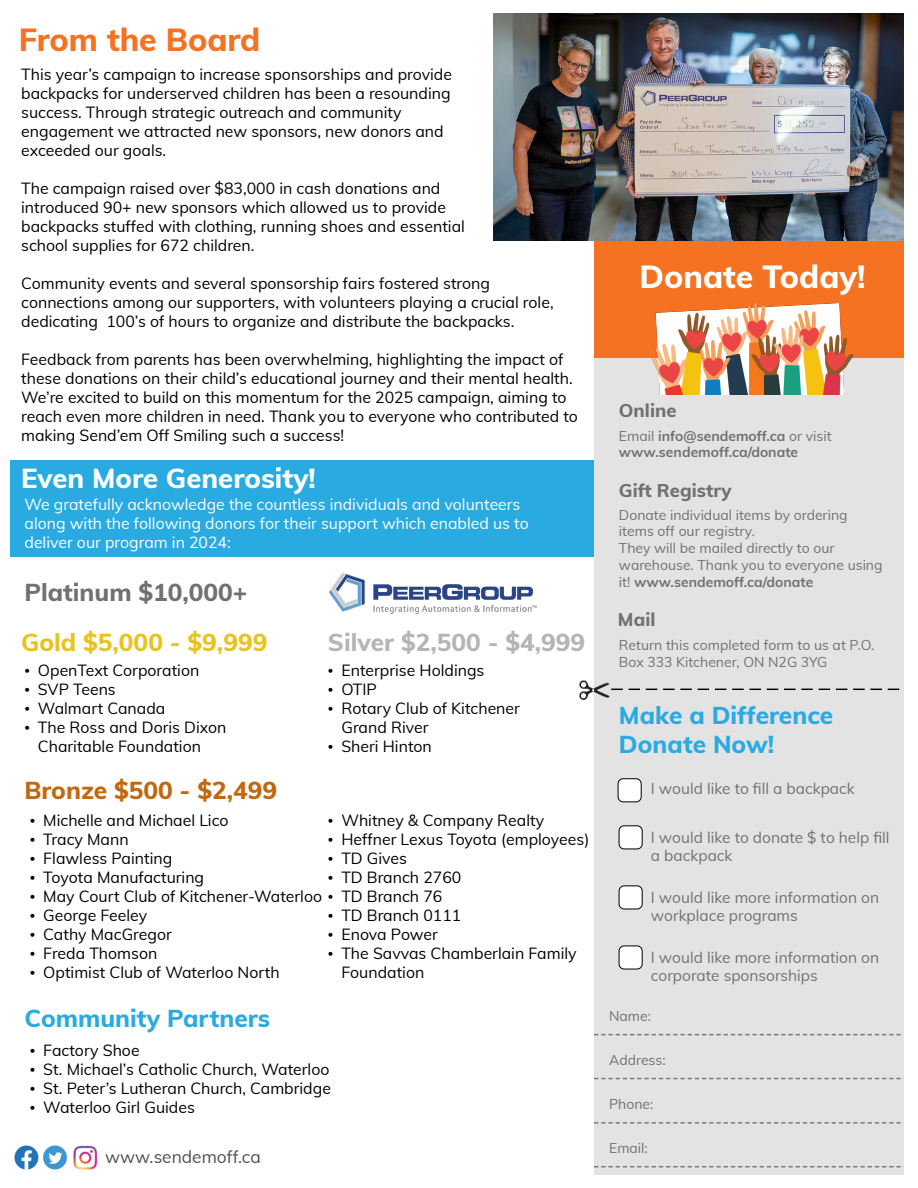
<style>
.page{position:relative;width:918px;height:1188px;background:#fff}
.page>*{position:absolute;margin:0;border:0;box-sizing:border-box;transform-origin:0 0}
.t1{font:800 31.95px "Muli";color:#f47221}
.t2{font:800 31.95px "Muli";color:#fff}
.t3{font:800 27.45px "Muli";color:#fff}
.t4{font:800 24.45px/29.4px "Muli";color:#29abe2}
.t5{font:800 24.45px "Muli";color:#b5b5b5}
.t6{font:800 24.45px "Muli";color:#e8c320}
.t7{font:800 24.45px "Muli";color:#c2670c}
.t8{font:800 24.45px "Muli";color:#727170}
.t9{font:800 18.45px "Muli";color:#727170}
.t10{font:17.4px "Muli";color:#52504e}
.t11{font:15.9px/19px "Muli";color:#000}
.t12{font:15.9px/19px "Muli";color:#fff}
.t13{font:15.45px/18.6px "Muli";color:#727170}
.t14{font:13.95px/16.8px "Muli";color:#727170}
.t15{font:700 13.95px/16.8px "Muli";color:#727170}
.s1{font-family:"Times New Roman"}
.s2{font-weight:400}
.s3{font-weight:700}
</style>
<div class="page">
<div style="left:594px;top:252px;width:310px;height:923px;background:#e3e3e3"></div>
<div style="left:594px;top:240px;width:310px;height:118px;background:#f47221"></div>
<img style="left:493px;top:14px;width:411px;height:226px">
<img style="left:652px;top:303px;width:201px;height:92px">
<div style="left:10px;top:461px;width:584px;height:96px;background:#29abe2"></div>
<img style="left:14px;top:1145px;width:84px;height:25px">
<img style="left:579px;top:680px;width:30px;height:20px">
<svg style="left:611px;top:689px;width:289px;height:1px"></svg>
<svg style="left:618px;top:779px;width:23px;height:23px"></svg>
<svg style="left:619px;top:826px;width:23px;height:23px"></svg>
<svg style="left:619px;top:886px;width:23px;height:23px"></svg>
<svg style="left:619px;top:946px;width:23px;height:23px"></svg>
<svg style="left:594px;top:1034px;width:307px;height:1px"></svg>
<svg style="left:594px;top:1078px;width:310px;height:1px"></svg>
<svg style="left:594px;top:1122px;width:310px;height:2px"></svg>
<svg style="left:594px;top:1166px;width:310px;height:1px"></svg>
<img style="left:329px;top:574px;width:208px;height:39px">
<h1 class="t1" style="left:19px;top:16px;width:243px">From the Board</h1>
<p class="t11" style="left:21px;top:64px;width:432px">This year’s campaign to increase sponsorships and provide backpacks for underserved children has been a resounding success. Through strategic outreach and community engagement we attracted new sponsors, new donors and exceeded our goals.</p>
<p class="t11" style="left:21px;top:178px;width:445px">The campaign raised over $83,000 in cash donations and introduced 90+ new sponsors which allowed us to provide backpacks stuffed with clothing, running shoes and essential school supplies for 672 children.</p>
<p class="t11" style="left:21px;top:273px;width:534px">Community events and several sponsorship fairs fostered strong connections among our supporters, with volunteers playing a crucial role, dedicating 100’s of hours to organize and distribute the backpacks.</p>
<p class="t11" style="left:21px;top:349px;width:558px">Feedback from parents has been overwhelming, highlighting the impact of these donations on their child’s educational journey and their mental health.<br>We’re excited to build on this momentum for the 2025 campaign, aiming to reach even more children in need. Thank you to everyone who contributed to making Send’em Off Smiling such a success!</p>
<h2 class="t3" style="left:21px;top:458px;width:296px">Even More Generosity!</h2>
<p class="t12" style="left:24px;top:494px;width:506px">We gratefully acknowledge the countless individuals and volunteers along with the following donors for their support which enabled us to deliver our program in 2024:</p>
<h3 class="t8" style="left:24px;top:574px;width:225px">Platinum $10,000+</h3>
<h3 class="t6" style="left:21px;top:624px;width:248px">Gold $5,000 - $9,999</h3>
<h3 class="t5" style="left:328px;top:624px;width:259px">Silver $2,500 - $4,999</h3>
<p class="t11" style="left:24px;top:659px;width:176px"><span class="s1">•</span> OpenText Corporation</p>
<p class="t11" style="left:24px;top:679px;width:93px"><span class="s1">•</span> SVP Teens</p>
<p class="t11" style="left:24px;top:698px;width:142px"><span class="s1">•</span> Walmart Canada</p>
<p class="t11" style="left:38px;top:717px;width:190px;text-indent:-13px"><span class="s1">•</span> The Ross and Doris Dixon<br>Charitable Foundation</p>
<h3 class="t7" style="left:24px;top:773px;width:254px">Bronze $500 - $2,499</h3>
<p class="t11" style="left:328px;top:659px;width:158px"><span class="s1">•</span> Enterprise Holdings</p>
<p class="t11" style="left:328px;top:679px;width:50px"><span class="s1">•</span> OTIP</p>
<p class="t11" style="left:341px;top:698px;width:180px;text-indent:-13px"><span class="s1">•</span> Rotary Club of Kitchener<br>Grand River</p>
<p class="t11" style="left:328px;top:736px;width:105px"><span class="s1">•</span> Sheri Hinton</p>
<p class="t11" style="left:30px;top:810px;width:200px"><span class="s1">•</span> Michelle and Michael Lico</p>
<p class="t11" style="left:30px;top:829px;width:100px"><span class="s1">•</span> Tracy Mann</p>
<p class="t11" style="left:30px;top:848px;width:144px"><span class="s1">•</span> Flawless Painting</p>
<p class="t11" style="left:30px;top:867px;width:176px"><span class="s1">•</span> Toyota Manufacturing</p>
<p class="t11" style="left:30px;top:886px;width:414px"><span class="s1">•</span> May Court Club of Kitchener-Waterloo <span class="s1">•</span> TD Branch 76</p>
<p class="t11" style="left:30px;top:905px;width:119px"><span class="s1">•</span> George Feeley</p>
<p class="t11" style="left:30px;top:924px;width:143px"><span class="s1">•</span> Cathy MacGregor</p>
<p class="t11" style="left:30px;top:943px;width:129px"><span class="s1">•</span> Freda Thomson</p>
<p class="t11" style="left:30px;top:962px;width:251px"><span class="s1">•</span> Optimist Club of Waterloo North</p>
<p class="t11" style="left:328px;top:810px;width:218px"><span class="s1">•</span> Whitney &amp; Company Realty</p>
<p class="t11" style="left:328px;top:829px;width:263px"><span class="s1">•</span> Heffner Lexus Toyota (employees)</p>
<p class="t11" style="left:328px;top:848px;width:81px"><span class="s1">•</span> TD Gives</p>
<p class="t11" style="left:328px;top:867px;width:135px"><span class="s1">•</span> TD Branch 2760</p>
<p class="t11" style="left:328px;top:905px;width:135px"><span class="s1">•</span> TD Branch 0111</p>
<p class="t11" style="left:328px;top:924px;width:112px"><span class="s1">•</span> Enova Power</p>
<p class="t11" style="left:341px;top:943px;width:237px;text-indent:-13px"><span class="s1">•</span> The Savvas Chamberlain Family<br>Foundation</p>
<h3 class="t4" style="left:24px;top:1002px;width:247px">Community Partners</h3>
<p class="t11" style="left:30px;top:1040px;width:111px"><span class="s1">•</span> Factory Shoe</p>
<p class="t11" style="left:30px;top:1059px;width:301px"><span class="s1">•</span> St. Michael’s Catholic Church, Waterloo</p>
<p class="t11" style="left:30px;top:1078px;width:303px"><span class="s1">•</span> St. Peter’s Lutheran Church, Cambridge</p>
<p class="t11" style="left:30px;top:1097px;width:167px"><span class="s1">•</span> Waterloo Girl Guides</p>
<p class="t10" style="left:105px;top:1144px;width:157px">www.sendemoff.ca</p>
<h1 class="t2" style="left:640px;top:254px;width:227px">Donate Today!</h1>
<p class="t9" style="left:619px;top:397px;width:59px">Online</p>
<p class="t15" style="left:619px;top:426px;width:214px"><span class="s2">Email</span> info@sendemoff.ca <span class="s2">or visit </span>www.sendemoff.ca/donate</p>
<p class="t9" style="left:619px;top:476px;width:114px">Gift Registry</p>
<p class="t14" style="left:619px;top:506px;width:265px">Donate individual items by ordering items off our registry.<br>They will be mailed directly to our warehouse. Thank you to everyone using it! <span class="s3">www.sendemoff.ca/donate</span></p>
<p class="t9" style="left:618px;top:605px;width:39px">Mail</p>
<p class="t14" style="left:619px;top:636px;width:257px">Return this completed form to us at P.O.<br>Box 333 Kitchener, ON N2G 3YG</p>
<h3 class="t4" style="left:619px;top:699px;width:216px">Make a Difference<br>Donate Now!</h3>
<p class="t13" style="left:651px;top:779px;width:205px">I would like to fill a backpack</p>
<p class="t13" style="left:651px;top:827px;width:240px">I would like to donate $ to help fill a backpack</p>
<p class="t13" style="left:651px;top:887px;width:230px">I would like more information on workplace programs</p>
<p class="t13" style="left:651px;top:947px;width:230px">I would like more information on corporate sponsorships</p>
<p class="t14" style="left:609px;top:1007px;width:43px">Name:</p>
<p class="t14" style="left:609px;top:1051px;width:58px">Address:</p>
<p class="t14" style="left:609px;top:1095px;width:46px">Phone:</p>
<p class="t14" style="left:609px;top:1139px;width:40px">Email:</p>
</div>
